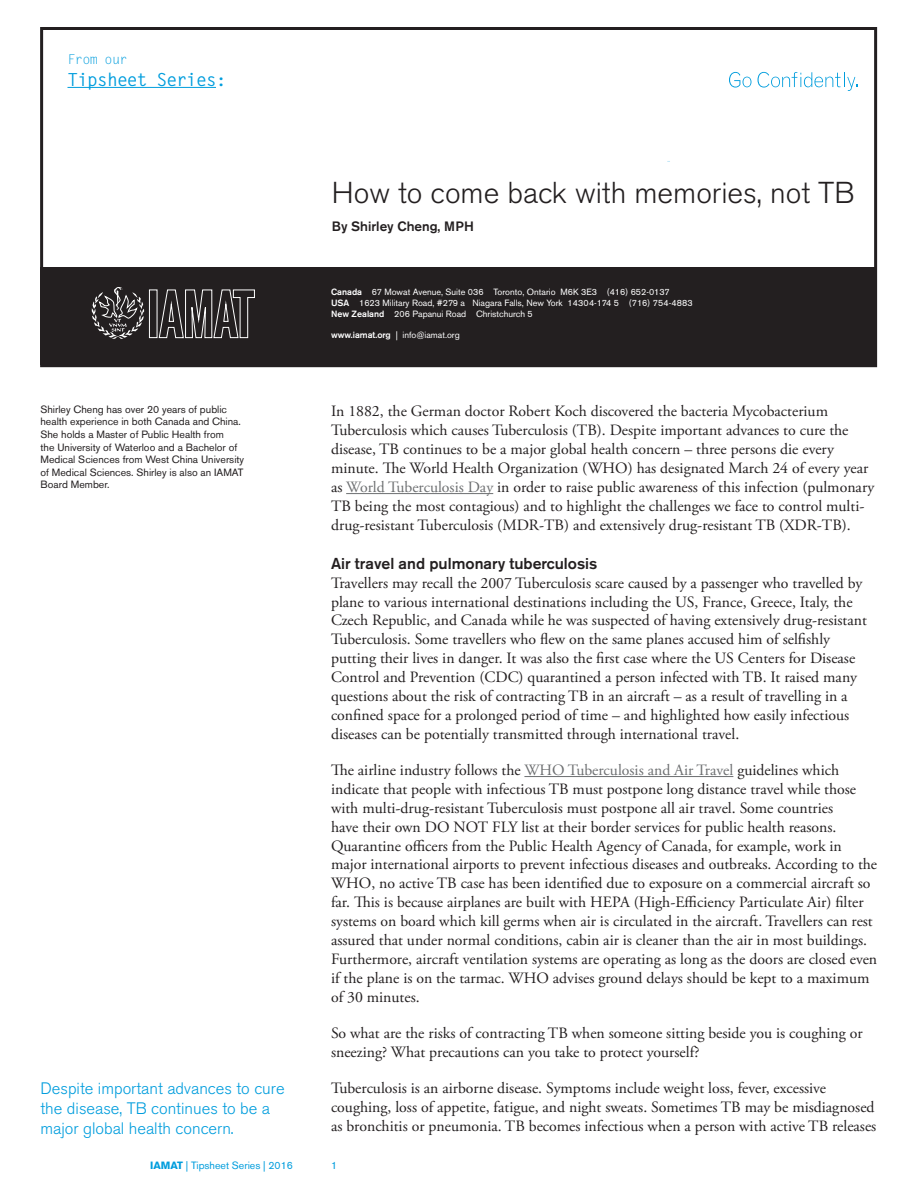
<style>
.page{position:relative;width:918px;height:1188px;background:#fff}
.page>*{position:absolute;margin:0;border:0;box-sizing:border-box;transform-origin:0 0}
.t1{font:300 30px "Akzidenz Grotesk BE";color:#231f20}
.t2{font:700 18px "Letter Gothic Std";letter-spacing:-.05em;color:#009ddd}
.t3{font:300 16.5px/19.8px "Akzidenz Grotesk BE";color:#009ddd}
.t4{font:15.75px/18.9px "Adobe Garamond Pro";color:#231f20}
.t5{font:500 15.75px "Akzidenz Grotesk BE";color:#231f20}
.t6{font:500 13.5px "Akzidenz Grotesk BE";color:#231f20}
.t7{font:13.5px "Letter Gothic Std";letter-spacing:-.05em;color:#009ddd}
.t8{font:10.5px/12.6px "Akzidenz Grotesk BE";color:#231f20}
.t9{font:10.5px "Akzidenz Grotesk BE";color:#009ddd}
.t10{font:9px/10.8px "Akzidenz Grotesk BE";color:#fff}
.s1{font-weight:500}
.s2{color:#6d6f71}
.s3{font-weight:700}
</style>
<div class="page">
<div style="left:40px;top:27px;width:837px;height:340px;border:3px solid #231f20"></div>
<div style="left:40px;top:267px;width:837px;height:97px;background:#231f20"></div>
<hr style="left:68px;top:87px;width:148px;height:1px;background:#009ddd">
<svg style="left:92px;top:287px;width:163px;height:52px"></svg>
<svg style="left:729px;top:72px;width:22px;height:16px"></svg>
<svg style="left:758px;top:72px;width:99px;height:19px"></svg>
<hr style="left:346px;top:493px;width:147px;height:1px;background:#6d6f71">
<hr style="left:524px;top:776px;width:209px;height:1px;background:#6d6f71">
<p class="t7" style="left:68px;top:51px;width:62px">From our</p>
<p class="t2" style="left:68px;top:68px;width:161px">Tipsheet Series:</p>
<p class="t8" style="left:40px;top:403px;width:205px">Shirley Cheng has over 20 years of public health experience in both Canada and China.<br>She holds a Master of Public Health from<br>the University of Waterloo and a Bachelor of Medical Sciences from West China University of Medical Sciences. Shirley is also an IAMAT Board Member.</p>
<p class="t3" style="left:40px;top:1079px;width:246px">Despite important advances to cure the disease, TB continues to be a major global health concern.</p>
<h1 class="t1" style="left:332px;top:176px;width:524px">How to come back with memories, not TB</h1>
<p class="t6" style="left:332px;top:218px;width:144px">By Shirley Cheng, MPH</p>
<p class="t10" style="left:331px;top:286px;width:363px"><span class="s1">Canada</span> 67 Mowat Avenue, Suite 036 Toronto, Ontario M6K 3E3 (416) 652-0137<br><span class="s1">USA</span> 1623 Military Road, #279 a Niagara Falls, New York 14304-174 5 (716) 754-4883<br><span class="s1">New Zealand</span> 206 Papanui Road Christchurch 5</p>
<p class="t10" style="left:331px;top:330px;width:130px"><span class="s1">www.iamat.org</span> | info@iamat.org</p>
<p class="t4" style="left:331px;top:403px;width:545px">In 1882, the German doctor Robert Koch discovered the bacteria Mycobacterium Tuberculosis which causes Tuberculosis (TB). Despite important advances to cure the disease, TB continues to be a major global health concern – three persons die every minute. The World Health Organization (WHO) has designated March 24 of every year as <span class="s2">World Tuberculosis Day</span> in order to raise public awareness of this infection (pulmonary TB being the most contagious) and to highlight the challenges we face to control multi&shy;drug-resistant Tuberculosis (MDR-TB) and extensively drug-resistant TB (XDR-TB).</p>
<p class="t5" style="left:331px;top:554px;width:268px">Air travel and pulmonary tuberculosis</p>
<p class="t4" style="left:331px;top:574px;width:537px">Travellers may recall the 2007 Tuberculosis scare caused by a passenger who travelled by plane to various international destinations including the US, France, Greece, Italy, the Czech Republic, and Canada while he was suspected of having extensively drug-resistant Tuberculosis. Some travellers who flew on the same planes accused him of selfishly putting their lives in danger. It was also the first case where the US Centers for Disease Control and Prevention (CDC) quarantined a person infected with TB. It raised many questions about the risk of contracting TB in an aircraft – as a result of travelling in a confined space for a prolonged period of time – and highlighted how easily infectious diseases can be potentially transmitted through international travel.</p>
<p class="t4" style="left:331px;top:761px;width:548px">The airline industry follows the <span class="s2">WHO Tuberculosis and Air Travel</span> guidelines which indicate that people with infectious TB must postpone long distance travel while those with multi-drug-resistant Tuberculosis must postpone all air travel. Some countries<br>have their own DO NOT FLY list at their border services for public health reasons.<br>Quarantine officers from the Public Health Agency of Canada, for example, work in major international airports to prevent infectious diseases and outbreaks. According to the WHO, no active TB case has been identified due to exposure on a commercial aircraft so far. This is because airplanes are built with HEPA (High-Efficiency Particulate Air) filter systems on board which kill germs when air is circulated in the aircraft. Travellers can rest assured that under normal conditions, cabin air is cleaner than the air in most buildings.<br>Furthermore, aircraft ventilation systems are operating as long as the doors are closed even if the plane is on the tarmac. WHO advises ground delays should be kept to a maximum of 30 minutes.</p>
<p class="t4" style="left:331px;top:1024px;width:533px">So what are the risks of contracting TB when someone sitting beside you is coughing or sneezing? What precautions can you take to protect yourself?</p>
<p class="t4" style="left:331px;top:1079px;width:547px">Tuberculosis is an airborne disease. Symptoms include weight loss, fever, excessive coughing, loss of appetite, fatigue, and night sweats. Sometimes TB may be misdiagnosed as bronchitis or pneumonia. TB becomes infectious when a person with active TB releases</p>
<p class="t9" style="left:150px;top:1159px;width:144px"><span class="s3">IAMAT</span> | Tipsheet Series | 2016</p>
<p class="t9" style="left:331px;top:1159px;width:8px">1</p>
</div>
